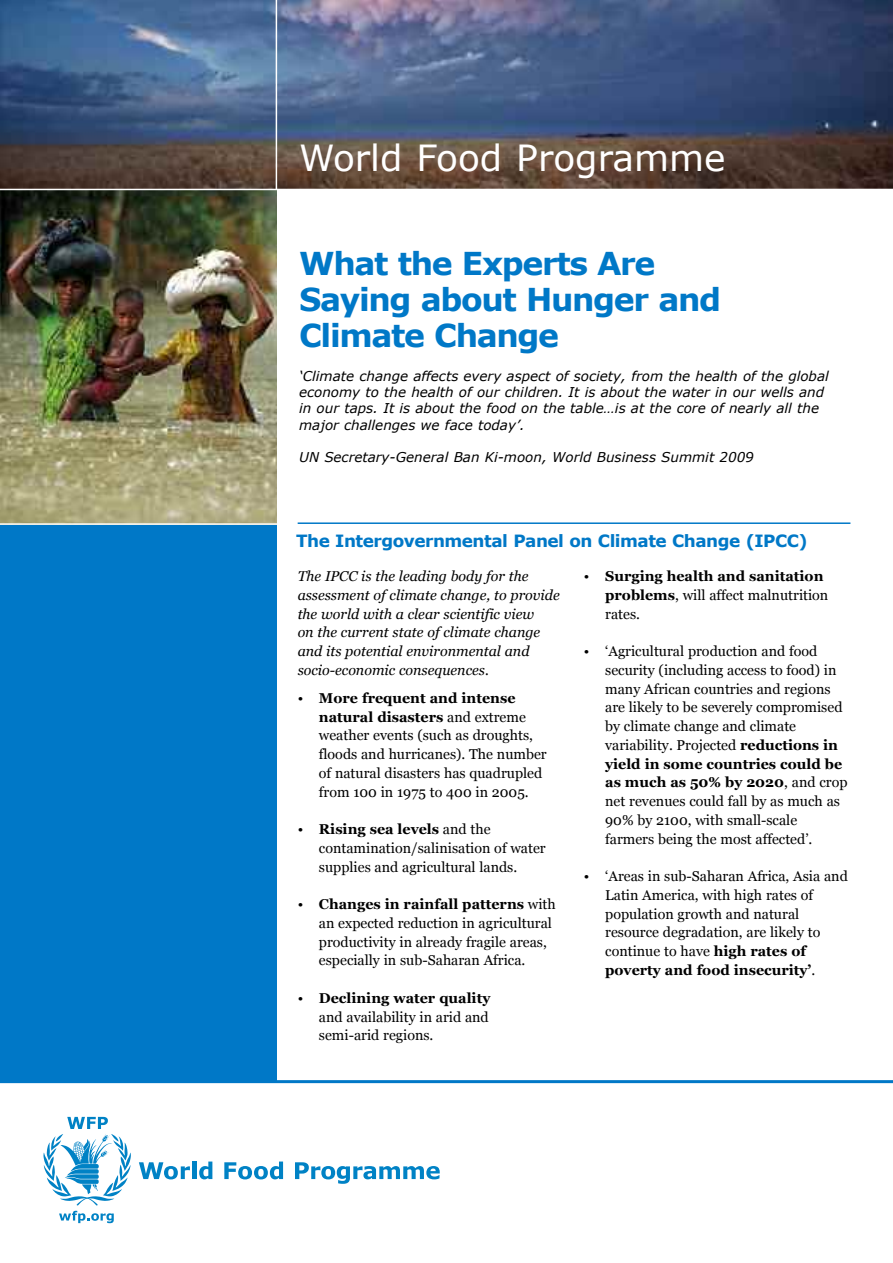
<style>
.page{position:relative;width:893px;height:1263px;background:#fff}
.page>*{position:absolute;margin:0;border:0;box-sizing:border-box;transform-origin:0 0}
.t1{font:36px "Verdana";color:#fff}
.t2{font:700 31.5px/36px "Verdana";letter-spacing:-.045em;color:#0078c7}
.t3{font:700 16.8px "Verdana";letter-spacing:-.03em;color:#0078c7}
.t4{font:14.25px/18.8px "Georgia";color:#000}
.t5{font:italic 14.25px/18.8px "Georgia";color:#000}
.t6{font:700 14.25px/18.8px "Georgia";color:#000}
.t7{font:italic 13.5px/16.2px "Verdana";color:#000}
.s1{font-weight:700}
.s2{font-weight:400}
</style>
<div class="page">
<div style="left:0;top:0;width:276px;height:1082px;background:#0078c7"></div>
<img style="left:0;top:190px;width:276px;height:333px">
<img style="left:0;top:0;width:893px;height:189px">
<hr style="left:0;top:189px;width:893px;height:1px;background:#fff">
<hr style="left:276px;top:0;width:1px;height:189px;background:#fff">
<hr style="left:298px;top:522px;width:552px;height:2px;background:#0078c7">
<hr style="left:0;top:523px;width:292px;height:2px;background:#fff">
<hr style="left:0;top:1080px;width:893px;height:3px;background:#0078c7">
<svg style="left:43px;top:1117px;width:88px;height:88px"></svg>
<svg style="left:59px;top:1211px;width:55px;height:12px"></svg>
<svg style="left:139px;top:1162px;width:51px;height:17px"></svg>
<hr style="left:192px;top:1161px;width:4px;height:18px;background:#0082c5">
<svg style="left:199px;top:1161px;width:13px;height:18px"></svg>
<svg style="left:224px;top:1161px;width:59px;height:18px"></svg>
<svg style="left:295px;top:1162px;width:145px;height:22px"></svg>
<h1 class="t1" style="left:299px;top:135px;width:428px">World Food Programme</h1>
<h2 class="t2" style="left:299px;top:245px;width:423px">What the Experts Are<br>Saying about Hunger and<br>Climate Change</h2>
<p class="t7" style="left:299px;top:368px;width:531px">‘Climate change affects every aspect of society, from the health of the global economy to the health of our children. It is about the water in our wells and in our taps. It is about the food on the table…is at the core of nearly all the major challenges we face today’.</p>
<p class="t7" style="left:299px;top:449px;width:456px">UN Secretary-General Ban Ki-moon, World Business Summit 2009</p>
<p class="t3" style="left:296px;top:530px;width:513px">The Intergovernmental Panel on Climate Change (IPCC)</p>
<p class="t5" style="left:298px;top:567px;width:264px">The IPCC is the leading body for the assessment of climate change, to provide the world with a clear scientific view<br>on the current state of climate change and its potential environmental and socio-economic consequences.</p>
<p class="t4" style="left:319px;top:689px;width:229px;text-indent:-21px">• <span class="s1">More frequent and intense natural disasters</span> and extreme weather events (such as droughts, floods and hurricanes). The number of natural disasters has quadrupled from 100 in 1975 to 400 in 2005.</p>
<p class="t4" style="left:319px;top:820px;width:228px;text-indent:-21px">• <span class="s1">Rising sea levels</span> and the contamination/salinisation of water supplies and agricultural lands.</p>
<p class="t4" style="left:319px;top:895px;width:238px;text-indent:-21px">• <span class="s1">Changes in rainfall patterns</span> with an expected reduction in agricultural productivity in already fragile areas, especially in sub-Saharan Africa.</p>
<p class="t4" style="left:319px;top:989px;width:173px;text-align:justify;text-indent:-21px">• <span class="s1">Declining water quality </span>and availability in arid and semi-arid regions.</p>
<p class="t6" style="left:605px;top:567px;width:225px;text-indent:-21px"><span class="s2">•</span> Surging health and sanitation problems<span class="s2">, will affect malnutrition rates.</span></p>
<p class="t4" style="left:605px;top:642px;width:244px;text-indent:-21px">• ‘Agricultural production and food security (including access to food) in many African countries and regions are likely to be severely compromised by climate change and climate variability. Projected <span class="s1">reductions in yield in some countries could be as much as 50% by 2020</span>, and crop net revenues could fall by as much as 90% by 2100, with small-scale farmers being the most affected’.</p>
<p class="t4" style="left:605px;top:867px;width:244px;text-indent:-21px">• ‘Areas in sub-Saharan Africa, Asia and Latin America, with high rates of population growth and natural resource degradation, are likely to continue to have <span class="s1">high rates of poverty and food insecurity’</span>.</p>
</div>
